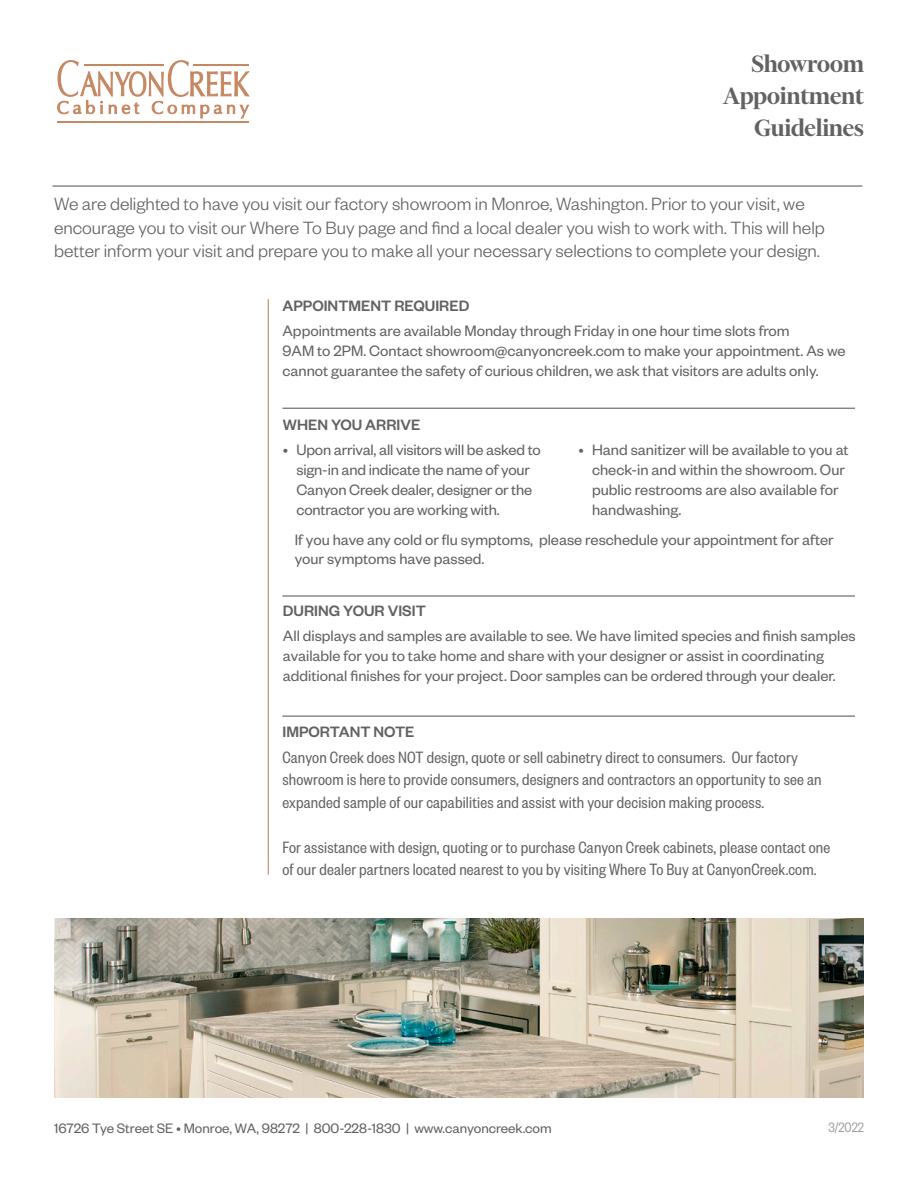
<style>
.page{position:relative;width:918px;height:1188px;background:#fff}
.page>*{position:absolute;margin:0;border:0;box-sizing:border-box;transform-origin:0 0}
.Page_Numbers_White{font:600 27px/32.4px "Financier Display";letter-spacing:-.01em;color:#606263;text-align:right}
.t1{font:300 19.5px/23.4px "Founders Grotesk";color:#606263}
.t2{font:18px/22.5px "Founders Grotesk Cond";letter-spacing:.01em;color:#606263}
.t3{font:16.5px/19.8px "Founders Grotesk";color:#606263}
.t4{font:500 16.5px "Founders Grotesk";color:#606263}
.t5{font:15px "Founders Grotesk";color:#616164}
.t6{font:15px "Founders Grotesk Cond";color:#a19fa0}
</style>
<div class="page">
<hr style="left:282px;top:408px;width:573px;height:1px;background:#606263">
<hr style="left:268px;top:299px;width:1px;height:576px;background:#c68763">
<hr style="left:52px;top:185px;width:810px;height:2px;background:#606263">
<hr style="left:57px;top:121px;width:192px;height:2px;background:#c68763">
<svg style="left:57px;top:60px;width:193px;height:58px"></svg>
<hr style="left:282px;top:595px;width:573px;height:2px;background:#606263">
<hr style="left:282px;top:716px;width:573px;height:1px;background:#606263">
<img style="left:54px;top:918px;width:810px;height:179px">
<p class="Page_Numbers_White" style="left:723px;top:45px;width:143px">Showroom<br>Appointment</p>
<p class="Page_Numbers_White" style="left:754px;top:110px;width:111px">Guidelines</p>
<p class="t1" style="left:54px;top:191px;width:772px">We are delighted to have you visit our factory showroom in Monroe, Washington. Prior to your visit, we encourage you to visit our Where To Buy page and find a local dealer you wish to work with. This will help better inform your visit and prepare you to make all your necessary selections to complete your design.</p>
<p class="t4" style="left:282px;top:296px;width:188px">APPOINTMENT REQUIRED</p>
<p class="t3" style="left:282px;top:320px;width:565px">Appointments are available Monday through Friday in one hour time slots from<br>9AM to 2PM. Contact showroom@canyoncreek.com to make your appointment. As we cannot guarantee the safety of curious children, we ask that visitors are adults only.</p>
<p class="t4" style="left:283px;top:414px;width:139px">WHEN YOU ARRIVE</p>
<p class="t3" style="left:296px;top:439px;width:246px;text-indent:-14px">• Upon arrival, all visitors will be asked to sign-in and indicate the name of your Canyon Creek dealer, designer or the contractor you are working with.</p>
<p class="t3" style="left:592px;top:439px;width:258px;text-indent:-14px">• Hand sanitizer will be available to you at check-in and within the showroom. Our public restrooms are also available for handwashing.</p>
<p class="t3" style="left:295px;top:529px;width:540px">If you have any cold or flu symptoms, please reschedule your appointment for after your symptoms have passed.</p>
<p class="t4" style="left:283px;top:601px;width:145px">DURING YOUR VISIT</p>
<p class="t3" style="left:283px;top:625px;width:574px">All displays and samples are available to see. We have limited species and finish samples available for you to take home and share with your designer or assist in coordinating additional finishes for your project. Door samples can be ordered through your dealer.</p>
<p class="t4" style="left:282px;top:721px;width:134px">IMPORTANT NOTE</p>
<p class="t2" style="left:282px;top:745px;width:541px">Canyon Creek does NOT design, quote or sell cabinetry direct to consumers. Our factory showroom is here to provide consumers, designers and contractors an opportunity to see an expanded sample of our capabilities and assist with your decision making process.</p>
<p class="t2" style="left:282px;top:835px;width:549px">For assistance with design, quoting or to purchase Canyon Creek cabinets, please contact one of our dealer partners located nearest to you by visiting Where To Buy at CanyonCreek.com.</p>
<p class="t5" style="left:54px;top:1120px;width:499px">16726 Tye Street SE • Monroe, WA, 98272 | 800-228-1830 | www.canyoncreek.com</p>
<p class="t6" style="left:829px;top:1119px;width:37px">3/2022</p>
</div>
